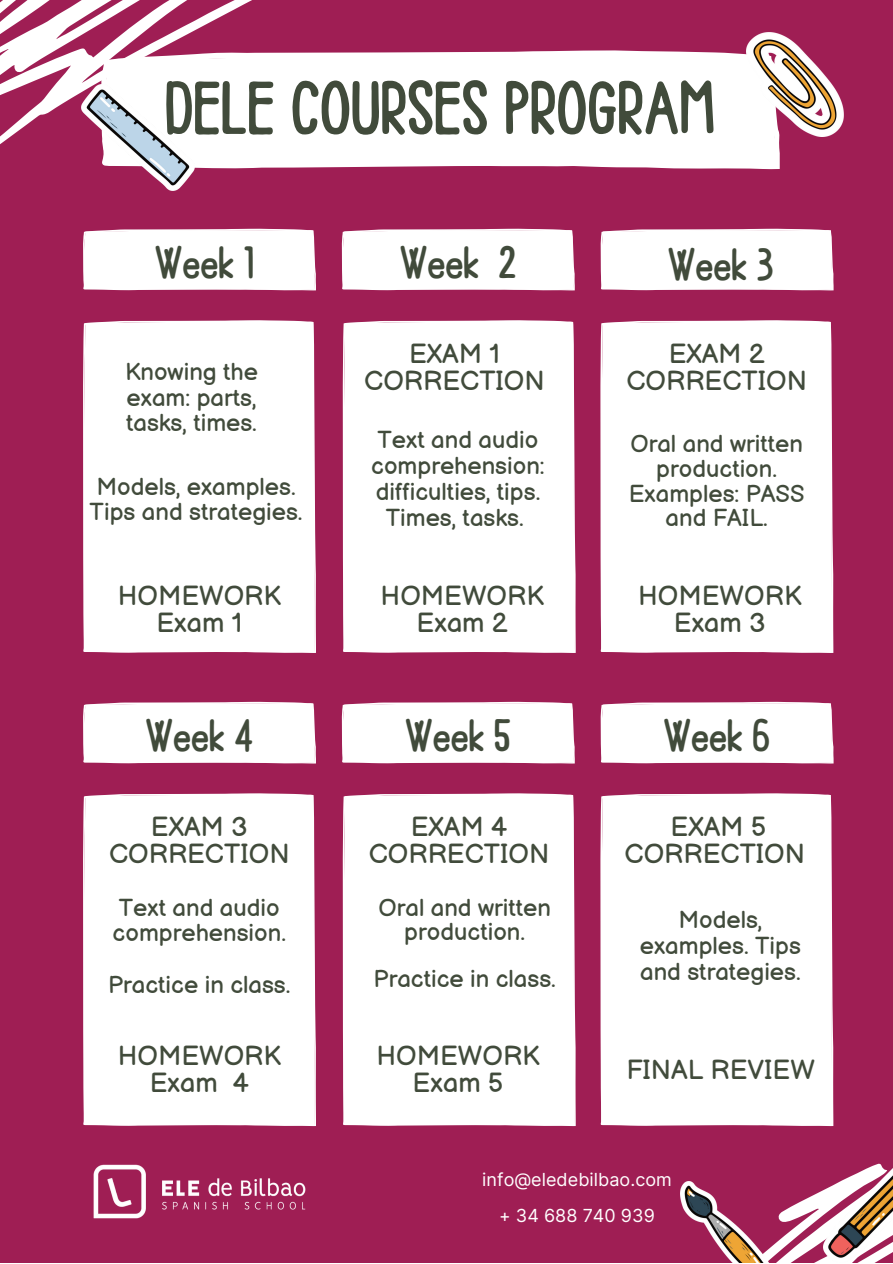
<style>
.page{position:relative;width:893px;height:1264px;background:#fff}
.page>*{position:absolute;margin:0;border:0;box-sizing:border-box;transform-origin:0 0}
.t1{font:80.1px "Ballpoint";color:#414b3b}
.t2{font:48px "Ballpoint";color:#414b3b}
.t3{font:27px/27px "Balsamiq Sans";color:#414b3b;text-align:center}
.t4{font:24px/25.8px "Balsamiq Sans";color:#414b3b;text-align:center}
.t5{font:18px/36px "Inter";color:#fff;text-align:center}
</style>
<div class="page">
<div style="left:0;top:0;width:892px;height:1262px;background:#9f1e54"></div>
<svg style="left:0;top:0;width:252px;height:144px"></svg>
<div style="left:101px;top:50px;width:678px;height:119px;background:#fff"></div>
<img style="left:82px;top:84px;width:112px;height:107px">
<img style="left:746px;top:32px;width:97px;height:105px">
<svg style="left:776px;top:1120px;width:58px;height:142px"></svg>
<div style="left:83px;top:229px;width:233px;height:61px;background:#fff"></div>
<div style="left:83px;top:320px;width:233px;height:333px;background:#fff"></div>
<img style="left:823px;top:1134px;width:69px;height:128px">
<img style="left:680px;top:1181px;width:96px;height:81px">
<div style="left:342px;top:229px;width:232px;height:61px;background:#fff"></div>
<div style="left:600px;top:229px;width:233px;height:61px;background:#fff"></div>
<div style="left:343px;top:320px;width:232px;height:333px;background:#fff"></div>
<div style="left:600px;top:320px;width:233px;height:333px;background:#fff"></div>
<div style="left:83px;top:702px;width:233px;height:61px;background:#fff"></div>
<div style="left:83px;top:793px;width:233px;height:333px;background:#fff"></div>
<div style="left:342px;top:702px;width:232px;height:61px;background:#fff"></div>
<div style="left:600px;top:702px;width:233px;height:61px;background:#fff"></div>
<div style="left:343px;top:793px;width:232px;height:333px;background:#fff"></div>
<div style="left:600px;top:793px;width:233px;height:333px;background:#fff"></div>
<img style="left:93px;top:1164px;width:213px;height:55px">
<h1 class="t1" style="left:165px;top:70px;width:551px">DELE COURSES PROGRAM</h1>
<h2 class="t2" style="left:155px;top:239px;width:101px">Week 1</h2>
<p class="t4" style="left:125px;top:359px;width:134px;text-align:justify">Knowing the exam: parts, tasks, times.</p>
<p class="t4" style="left:90px;top:474px;width:214px;text-align:left">Models, examples.<br>Tips and strategies.</p>
<p class="t3" style="left:118px;top:583px;width:165px">HOMEWORK<br>Exam 1</p>
<h2 class="t2" style="left:400px;top:239px;width:118px">Week 2</h2>
<h2 class="t2" style="left:667px;top:241px;width:107px">Week 3</h2>
<p class="t3" style="left:364px;top:341px;width:182px">EXAM 1<br>CORRECTION</p>
<p class="t4" style="left:371px;top:428px;width:175px">Text and audio comprehension: difficulties, tips.<br>Times, tasks.</p>
<p class="t3" style="left:380px;top:583px;width:165px">HOMEWORK<br>Exam 2</p>
<p class="t3" style="left:626px;top:341px;width:182px">EXAM 2<br>CORRECTION</p>
<p class="t4" style="left:628px;top:432px;width:177px;line-height:24.8px">Oral and written production.<br>Examples: PASS and FAIL.</p>
<p class="t3" style="left:638px;top:583px;width:165px">HOMEWORK<br>Exam 3</p>
<h2 class="t2" style="left:145px;top:712px;width:109px">Week 4</h2>
<h2 class="t2" style="left:405px;top:712px;width:107px">Week 5</h2>
<h2 class="t2" style="left:663px;top:712px;width:108px">Week 6</h2>
<p class="t3" style="left:109px;top:814px;width:182px">EXAM 3<br>CORRECTION</p>
<p class="t4" style="left:113px;top:895px;width:175px;text-align:left">Text and audio comprehension.</p>
<p class="t4" style="left:108px;top:973px;width:184px">Practice in class.</p>
<p class="t3" style="left:118px;top:1043px;width:165px">HOMEWORK<br>Exam 4</p>
<p class="t3" style="left:369px;top:814px;width:182px">EXAM 4<br>CORRECTION</p>
<p class="t4" style="left:378px;top:897px;width:174px;line-height:23.5px">Oral and written production.</p>
<p class="t4" style="left:373px;top:967px;width:184px">Practice in class.</p>
<p class="t3" style="left:376px;top:1043px;width:165px">HOMEWORK<br>Exam 5</p>
<p class="t3" style="left:624px;top:814px;width:182px">EXAM 5<br>CORRECTION</p>
<p class="t4" style="left:639px;top:908px;width:163px">Models, examples. Tips and strategies.</p>
<p class="t3" style="left:626px;top:1057px;width:190px">FINAL REVIEW</p>
<p class="t5" style="left:482px;top:1161px;width:191px">info@eledebilbao.com + 34 688 740 939</p>
</div>
